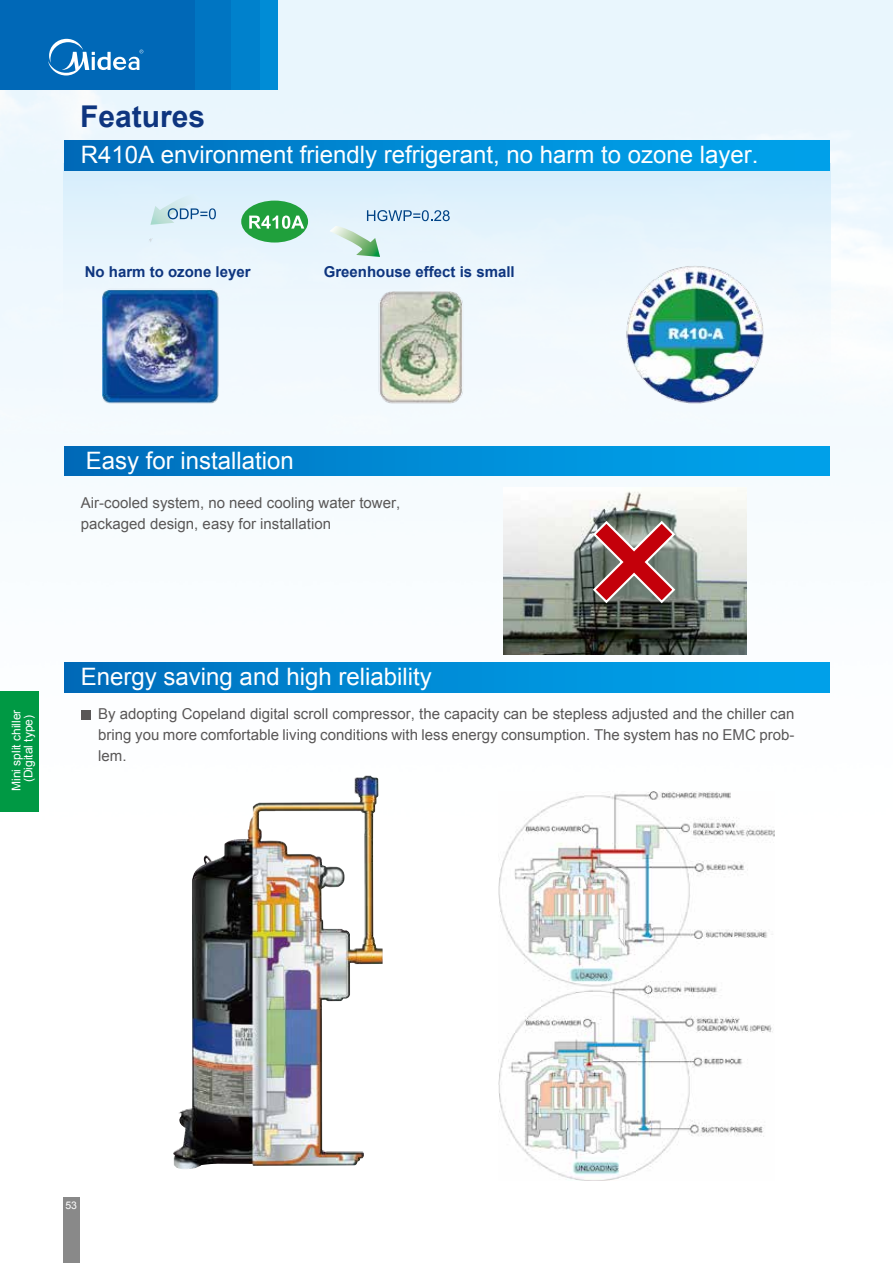
<style>
.page{position:relative;width:893px;height:1263px;background:#fff}
.page>*{position:absolute;margin:0;border:0;box-sizing:border-box;transform-origin:0 0}
.t1{font:700 30px "Arial";color:#0e357f}
.t2{font:24px "Arial";color:#fff}
.t3{font:15px/21px "Arial";color:#595757}
.t4{font:700 15px "Arial";color:#0e357f}
.t5{font:12px/12px "Arial";color:#fff;text-align:center}
.t6{font:10.5px "Arial";color:#fff}
</style>
<div class="page">
<img style="left:0;top:0;width:893px;height:1263px">
<div style="left:202px;top:0;width:76px;height:89px;background:#008cd6"></div>
<div style="left:184px;top:0;width:76px;height:89px;background:#0081cc"></div>
<div style="left:155px;top:0;width:76px;height:89px;background:#0075c2"></div>
<div style="left:0;top:0;width:195px;height:89px;background:#0068b7"></div>
<svg style="left:48px;top:39px;width:95px;height:37px"></svg>
<div style="left:63px;top:1197px;width:16px;height:66px;background:#898989"></div>
<div style="left:65px;top:663px;width:765px;height:29px;background:linear-gradient(to right,#006ebc,#00a7ef)"></div>
<div style="left:65px;top:446px;width:765px;height:30px;background:linear-gradient(to right,#006ebc,#00a7ef)"></div>
<div style="left:81px;top:710px;width:10px;height:10px;background:#595757"></div>
<div style="left:64px;top:163px;width:766px;height:254px;background:linear-gradient(to bottom,#dcf0fc,#fbfdfe)"></div>
<img style="left:102px;top:239px;width:676px;height:168px">
<svg style="left:150px;top:194px;width:66px;height:31px"></svg>
<div style="left:241px;top:201px;width:67px;height:42px;background:#20a03c;border-radius:50%"></div>
<svg style="left:249px;top:216px;width:55px;height:13px"></svg>
<svg style="left:329px;top:210px;width:121px;height:47px"></svg>
<img style="left:172px;top:775px;width:211px;height:394px">
<img style="left:498px;top:791px;width:277px;height:390px">
<img style="left:504px;top:488px;width:242px;height:166px">
<svg style="left:591px;top:519px;width:86px;height:86px"></svg>
<div style="left:0;top:691px;width:39px;height:121px;background:#094"></div>
<div style="left:65px;top:140px;width:765px;height:30px;background:linear-gradient(to right,#006ebc,#00a7ef)"></div>
<h1 class="t1" style="left:80px;top:96px;width:127px">Features</h1>
<h2 class="t2" style="left:81px;top:139px;width:679px">R410A environment friendly refrigerant, no harm to ozone layer.</h2>
<p class="t4" style="left:85px;top:261px;width:167px">No harm to ozone leyer</p>
<p class="t4" style="left:324px;top:261px;width:192px">Greenhouse effect is small</p>
<h2 class="t2" style="left:86px;top:445px;width:210px">Easy for installation</h2>
<p class="t3" style="left:81px;top:492px;width:321px">Air-cooled system, no need cooling water tower, packaged design, easy for installation</p>
<p class="t5" style="left:10px;top:791px;width:83px;rotate:-90deg">Mini split chiller (Digital type)</p>
<h2 class="t2" style="left:81px;top:661px;width:352px">Energy saving and high reliability</h2>
<p class="t3" style="left:98px;top:703px;width:698px;text-align:justify">By adopting Copeland digital scroll compressor, the capacity can be stepless adjusted and the chiller can bring you more comfortable living conditions with less energy consumption. The system has no EMC prob&shy;lem.</p>
<p class="t6" style="left:65px;top:1198px;width:13px">53</p>
</div>
